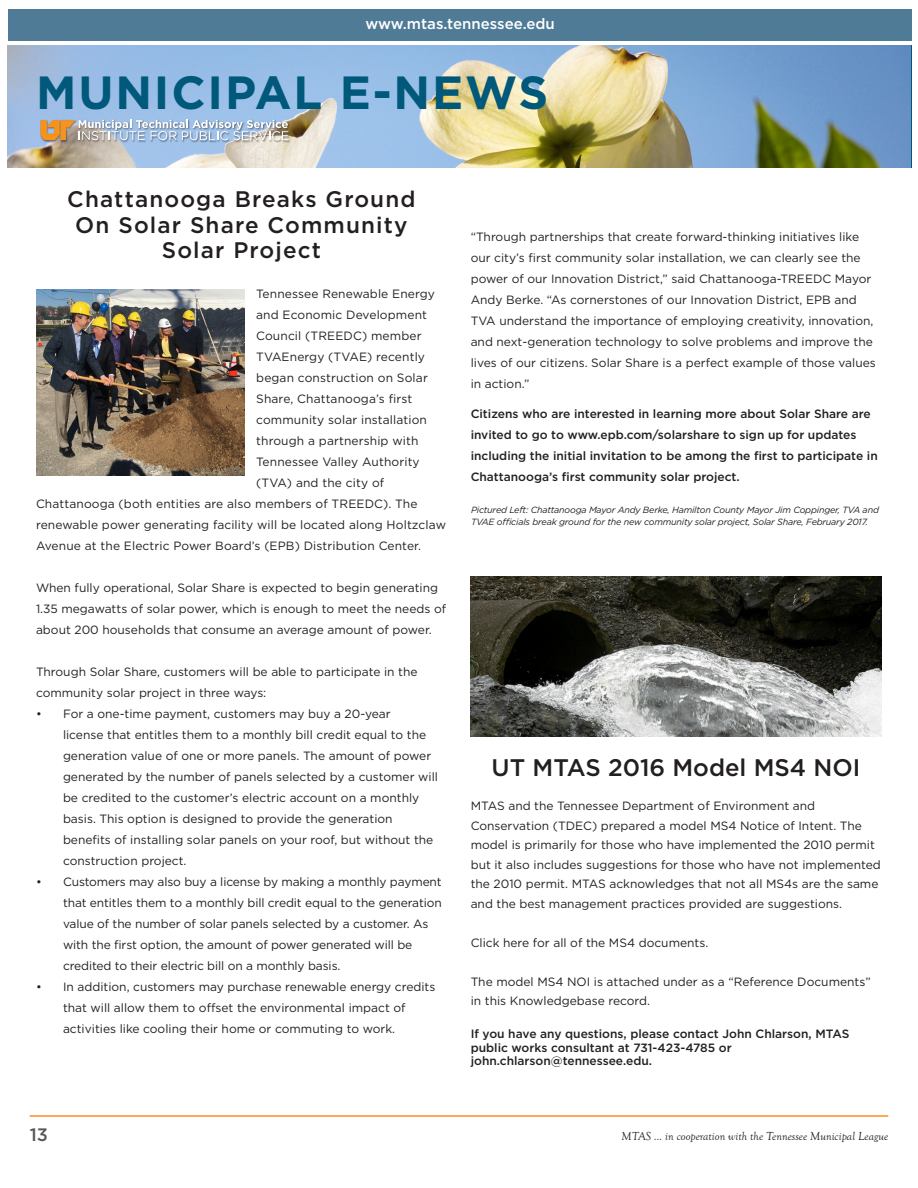
<style>
.page{position:relative;width:918px;height:1188px;background:#fff}
.page>*{position:absolute;margin:0;border:0;box-sizing:border-box;transform-origin:0 0}
.t1{font:700 46.5px "Gotham";letter-spacing:.04em;color:#00597a}
.t2{font:500 24px "Gotham";color:#231f20}
.t3{font:500 22.5px "Gotham";letter-spacing:.05em;color:#231f20}
.t4{font:500 18px "Gotham";color:#57585a}
.t5{font:500 15px "Gotham";color:#fff}
.t6{font:12px/21px "Gotham";color:#231f20}
.t7{font:500 12px/21px "Gotham";color:#231f20}
.t8{font:italic 12px "Goudy Old Style T";color:#231f20}
.t9{font:italic 9px/12px "Gotham";letter-spacing:-.02em;color:#231f20}
</style>
<div class="page">
<hr style="left:30px;top:1115px;width:858px;height:2px;background:#f7931d">
<div style="left:8px;top:9px;width:904px;height:31px;background:#4f7b96"></div>
<img style="left:8px;top:45px;width:902px;height:122px">
<div style="left:40px;top:120px;width:251px;height:23px;background:#231f20;opacity:.55"></div>
<svg style="left:40px;top:120px;width:248px;height:20px;background:#b8bbbf"></svg>
<img style="left:36px;top:290px;width:208px;height:186px">
<img style="left:470px;top:576px;width:412px;height:160px">
<p class="t5" style="left:365px;top:14px;width:191px">www.mtas.tennessee.edu</p>
<h1 class="t1" style="left:36px;top:62px;width:514px">MUNICIPAL E-NEWS</h1>
<p class="t3" style="left:67px;top:185px;width:350px">Chattanooga Breaks Ground</p>
<p class="t3" style="left:75px;top:210px;width:334px">On Solar Share Community</p>
<p class="t3" style="left:162px;top:236px;width:161px">Solar Project</p>
<p class="t6" style="left:471px;top:226px;width:407px">“Through partnerships that create forward-thinking initiatives like our city’s first community solar installation, we can clearly see the power of our Innovation District,” said Chattanooga-TREEDC Mayor Andy Berke. “As cornerstones of our Innovation District, EPB and TVA understand the importance of employing creativity, innovation, and next-generation technology to solve problems and improve the lives of our citizens. Solar Share is a perfect example of those values in action.”</p>
<p class="t7" style="left:471px;top:403px;width:409px">Citizens who are interested in learning more about Solar Share are invited to go to www.epb.com/solarshare to sign up for updates including the initial invitation to be among the first to participate in Chattanooga’s first community solar project.</p>
<p class="t9" style="left:471px;top:504px;width:409px">Pictured Left: Chattanooga Mayor Andy Berke, Hamilton County Mayor Jim Coppinger, TVA and<br>TVAE officials break ground for the new community solar project, Solar Share, February 2017.</p>
<p class="t6" style="left:256px;top:283px;width:180px">Tennessee Renewable Energy</p>
<p class="t6" style="left:256px;top:304px;width:172px">and Economic Development</p>
<p class="t6" style="left:256px;top:325px;width:167px">Council (TREEDC) member</p>
<p class="t6" style="left:256px;top:346px;width:170px">TVAEnergy (TVAE) recently</p>
<p class="t6" style="left:256px;top:367px;width:173px">began construction on Solar</p>
<p class="t6" style="left:256px;top:388px;width:157px">Share, Chattanooga’s first</p>
<p class="t6" style="left:256px;top:409px;width:172px">community solar installation</p>
<p class="t6" style="left:256px;top:430px;width:164px">through a partnership with</p>
<p class="t6" style="left:256px;top:451px;width:165px">Tennessee Valley Authority</p>
<p class="t6" style="left:256px;top:472px;width:130px">(TVA) and the city of</p>
<p class="t6" style="left:36px;top:493px;width:383px">Chattanooga (both entities are also members of TREEDC). The</p>
<p class="t6" style="left:36px;top:514px;width:412px">renewable power generating facility will be located along Holtzclaw</p>
<p class="t6" style="left:36px;top:535px;width:387px">Avenue at the Electric Power Board’s (EPB) Distribution Center.</p>
<p class="t6" style="left:36px;top:577px;width:412px">When fully operational, Solar Share is expected to begin generating<br>1.35 megawatts of solar power, which is enough to meet the needs of about 200 households that consume an average amount of power.</p>
<p class="t6" style="left:36px;top:661px;width:383px">Through Solar Share, customers will be able to participate in the community solar project in three ways:</p>
<p class="t6" style="left:63px;top:703px;width:377px;text-indent:-27px">• For a one-time payment, customers may buy a 20-year<br>license that entitles them to a monthly bill credit equal to the generation value of one or more panels. The amount of power generated by the number of panels selected by a customer will be credited to the customer’s electric account on a monthly basis. This option is designed to provide the generation benefits of installing solar panels on your roof, but without the construction project.</p>
<p class="t6" style="left:63px;top:871px;width:380px;text-indent:-27px">• Customers may also buy a license by making a monthly payment that entitles them to a monthly bill credit equal to the generation value of the number of solar panels selected by a customer. As with the first option, the amount of power generated will be credited to their electric bill on a monthly basis.</p>
<p class="t6" style="left:63px;top:976px;width:374px;text-indent:-27px">• In addition, customers may purchase renewable energy credits that will allow them to offset the environmental impact of activities like cooling their home or commuting to work.</p>
<p class="t2" style="left:492px;top:752px;width:370px">UT MTAS 2016 Model MS4 NOI</p>
<p class="t6" style="left:471px;top:796px;width:412px;line-height:19.5px">MTAS and the Tennessee Department of Environment and Conservation (TDEC) prepared a model MS4 Notice of Intent. The model is primarily for those who have implemented the 2010 permit but it also includes suggestions for those who have not implemented the 2010 permit. MTAS acknowledges that not all MS4s are the same and the best management practices provided are suggestions.</p>
<p class="t6" style="left:471px;top:932px;width:239px">Click here for all of the MS4 documents.</p>
<p class="t6" style="left:471px;top:972px;width:402px;line-height:19.5px">The model MS4 NOI is attached under as a “Reference Documents” in this Knowledgebase record.</p>
<p class="t7" style="left:471px;top:1027px;width:380px;line-height:13.5px">If you have any questions, please contact John Chlarson, MTAS public works consultant at 731-423-4785 or</p>
<p class="t7" style="left:471px;top:1050px;width:183px">john.chlarson@tennessee.edu.</p>
<h3 class="t4" style="left:30px;top:1123px;width:20px">13</h3>
<p class="t8" style="left:622px;top:1130px;width:268px">MTAS ... in cooperation with the Tennessee Municipal League</p>
</div>
